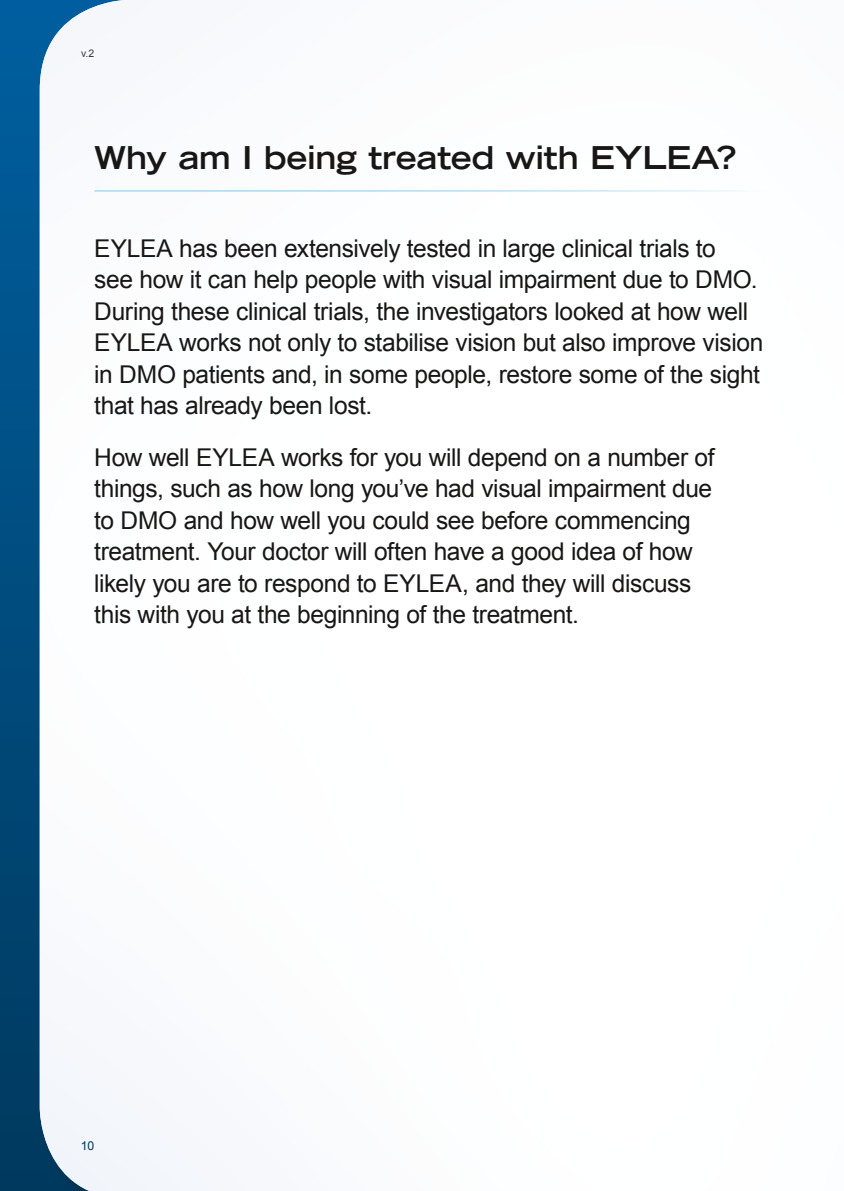
<style>
.page{position:relative;width:844px;height:1191px;background:#fff}
.page>*{position:absolute;margin:0;border:0;box-sizing:border-box;transform-origin:0 0}
._1__Headline{font:700 expanded 31.5px "Trade Gothic LT Std";letter-spacing:-.01em;color:#181716}
._2__Body{font:24.5px/31.5px "Arial";letter-spacing:-.015em;color:#181716}
.t1{font:12.25px "Arial";color:#00385c}
.t2{font:10.5px "Arial";color:#3a3a39}
</style>
<div class="page">
<div style="left:0;top:0;width:843px;height:1191px;background:linear-gradient(to bottom,#005fa0,#00395e)"></div>
<img style="left:40px;top:0;width:803px;height:1191px">
<hr style="left:94px;top:190px;width:680px;height:2px;background:#fff">
<p class="t2" style="left:81px;top:47px;width:15px">v.2</p>
<p class="_1__Headline" style="left:94px;top:137px;width:643px">Why am I being treated with EYLEA?</p>
<p class="_2__Body" style="left:94px;top:233px;width:670px">EYLEA has been extensively tested in large clinical trials to<br>see how it can help people with visual impairment due to DMO.<br>During these clinical trials, the investigators looked at how well EYLEA works not only to stabilise vision but also improve vision in DMO patients and, in some people, restore some of the sight that has already been lost.</p>
<p class="_2__Body" style="left:94px;top:441px;width:621px">How well EYLEA works for you will depend on a number of things, such as how long you’ve had visual impairment due to DMO and how well you could see before commencing treatment. Your doctor will often have a good idea of how likely you are to respond to EYLEA, and they will discuss this with you at the beginning of the treatment.</p>
<p class="t1" style="left:81px;top:1138px;width:15px">10</p>
</div>
